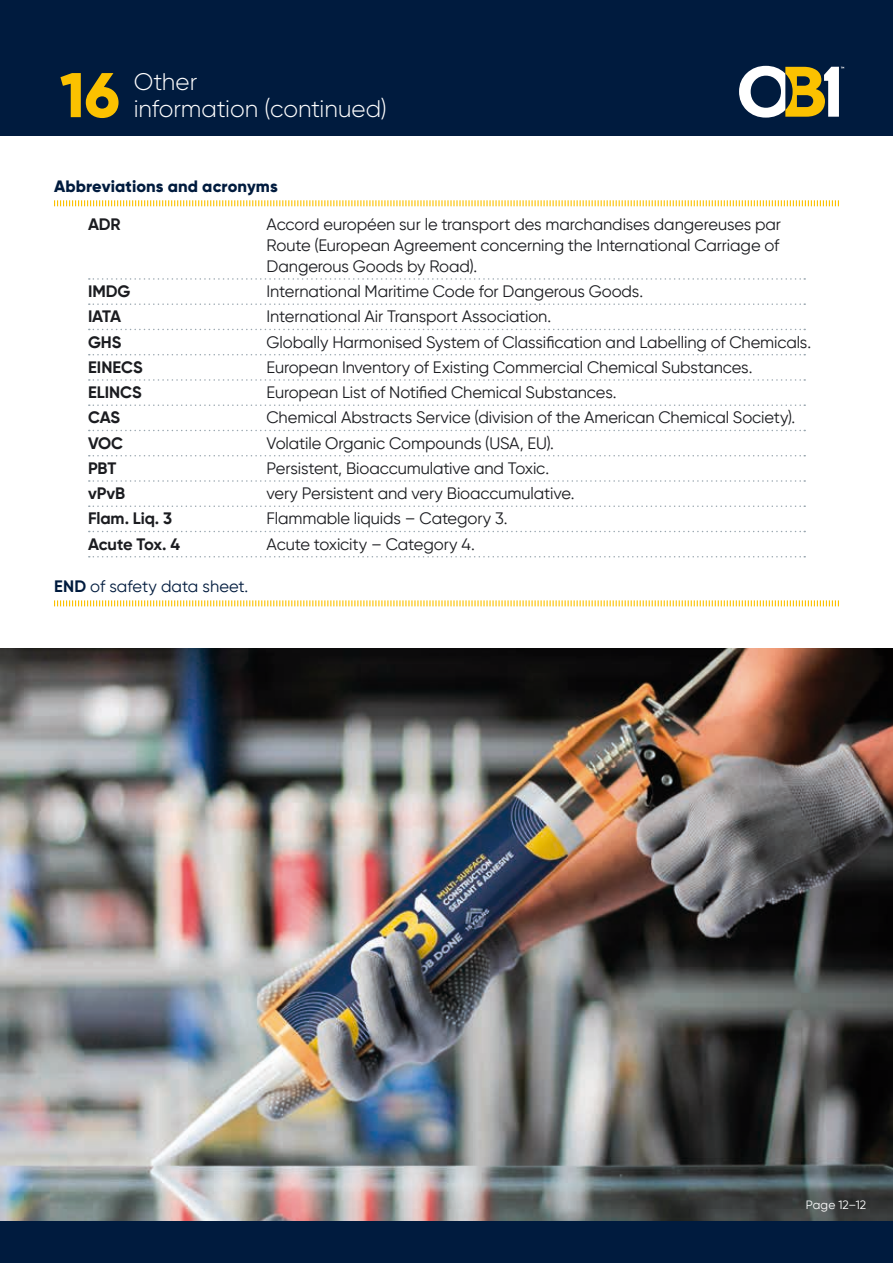
<style>
.page{position:relative;width:893px;height:1263px;background:#fff}
.page>*{position:absolute;margin:0;border:0;box-sizing:border-box;transform-origin:0 0}
.t1{font:800 63px "Gilroy";color:#fbc100}
.Main_Section{font:300 24px/27px "Gilroy";letter-spacing:-.005em;color:#fff}
.Subset{font:16.5px/21px "Gilroy";letter-spacing:-.005em;color:#1b1c20;text-align:justify}
.Subset-2{font:700 16.5px "Gilroy";letter-spacing:-.005em;color:#1b1c20}
.Section{font:800 16.5px "Gilroy";letter-spacing:.005em;color:#001b3e}
.Section-2{font:16.5px "Gilroy";color:#001b3e}
.Subset-3{font:12px "Gilroy";letter-spacing:.005em;color:#fff}
.s1{font-weight:700}
</style>
<div class="page">
<div style="left:0;top:0;width:893px;height:136px;background:#001b3e"></div>
<svg style="left:739px;top:66px;width:105px;height:52px"></svg>
<img style="left:0;top:649px;width:893px;height:573px">
<div style="left:0;top:1222px;width:893px;height:41px;background:#001b3e"></div>
<svg style="left:54px;top:200px;width:785px;height:7px"></svg>
<svg style="left:89px;top:278px;width:716px;height:2px"></svg>
<svg style="left:89px;top:303px;width:716px;height:2px"></svg>
<svg style="left:89px;top:329px;width:716px;height:1px"></svg>
<svg style="left:89px;top:354px;width:716px;height:1px"></svg>
<svg style="left:89px;top:379px;width:716px;height:2px"></svg>
<svg style="left:89px;top:404px;width:716px;height:2px"></svg>
<svg style="left:89px;top:430px;width:716px;height:1px"></svg>
<svg style="left:89px;top:455px;width:716px;height:1px"></svg>
<svg style="left:89px;top:480px;width:716px;height:2px"></svg>
<svg style="left:89px;top:505px;width:716px;height:2px"></svg>
<svg style="left:89px;top:531px;width:716px;height:1px"></svg>
<svg style="left:89px;top:556px;width:716px;height:1px"></svg>
<svg style="left:54px;top:600px;width:785px;height:7px"></svg>
<p class="t1" style="left:60px;top:55px;width:61px">16</p>
<p class="Main_Section" style="left:134px;top:68px;width:254px">Other<br>information (continued)</p>
<p class="Section" style="left:54px;top:176px;width:225px">Abbreviations and acronyms</p>
<p class="Subset-2" style="left:88px;top:214px;width:34px">ADR</p>
<p class="Subset" style="left:267px;top:213px;width:516px">Accord européen sur le transport des marchandises dangereuses par Route (European Agreement concerning the International Carriage of Dangerous Goods by Road).</p>
<p class="Subset-2" style="left:88px;top:281px;width:44px">IMDG</p>
<p class="Subset" style="left:267px;top:281px;width:378px">International Maritime Code for Dangerous Goods.</p>
<p class="Subset-2" style="left:88px;top:306px;width:34px">IATA</p>
<p class="Subset" style="left:267px;top:306px;width:286px">International Air Transport Association.</p>
<p class="Subset-2" style="left:88px;top:331px;width:35px">GHS</p>
<p class="Subset" style="left:267px;top:331px;width:546px">Globally Harmonised System of Classification and Labelling of Chemicals.</p>
<p class="Subset-2" style="left:88px;top:357px;width:56px">EINECS</p>
<p class="Subset" style="left:267px;top:356px;width:487px">European Inventory of Existing Commercial Chemical Substances.</p>
<p class="Subset-2" style="left:88px;top:382px;width:55px">ELINCS</p>
<p class="Subset" style="left:267px;top:382px;width:351px">European List of Notified Chemical Substances.</p>
<p class="Subset-2" style="left:88px;top:407px;width:34px">CAS</p>
<p class="Subset" style="left:267px;top:407px;width:530px">Chemical Abstracts Service (division of the American Chemical Society).</p>
<p class="Subset-2" style="left:88px;top:432px;width:37px">VOC</p>
<p class="Subset" style="left:267px;top:432px;width:289px">Volatile Organic Compounds (USA, EU).</p>
<p class="Subset-2" style="left:88px;top:458px;width:30px">PBT</p>
<p class="Subset" style="left:267px;top:457px;width:284px">Persistent, Bioaccumulative and Toxic.</p>
<p class="Subset-2" style="left:88px;top:483px;width:39px">vPvB</p>
<p class="Subset" style="left:267px;top:483px;width:309px">very Persistent and very Bioaccumulative.</p>
<p class="Subset-2" style="left:88px;top:508px;width:86px">Flam. Liq. 3</p>
<p class="Subset" style="left:267px;top:508px;width:243px">Flammable liquids – Category 3.</p>
<p class="Subset-2" style="left:88px;top:533px;width:94px">Acute Tox. 4</p>
<p class="Subset" style="left:267px;top:533px;width:210px">Acute toxicity – Category 4.</p>
<p class="Section-2" style="left:54px;top:576px;width:196px"><span class="s1">END</span> of safety data sheet.</p>
<p class="Subset-3" style="left:806px;top:1197px;width:62px">Page 12–12</p>
</div>
